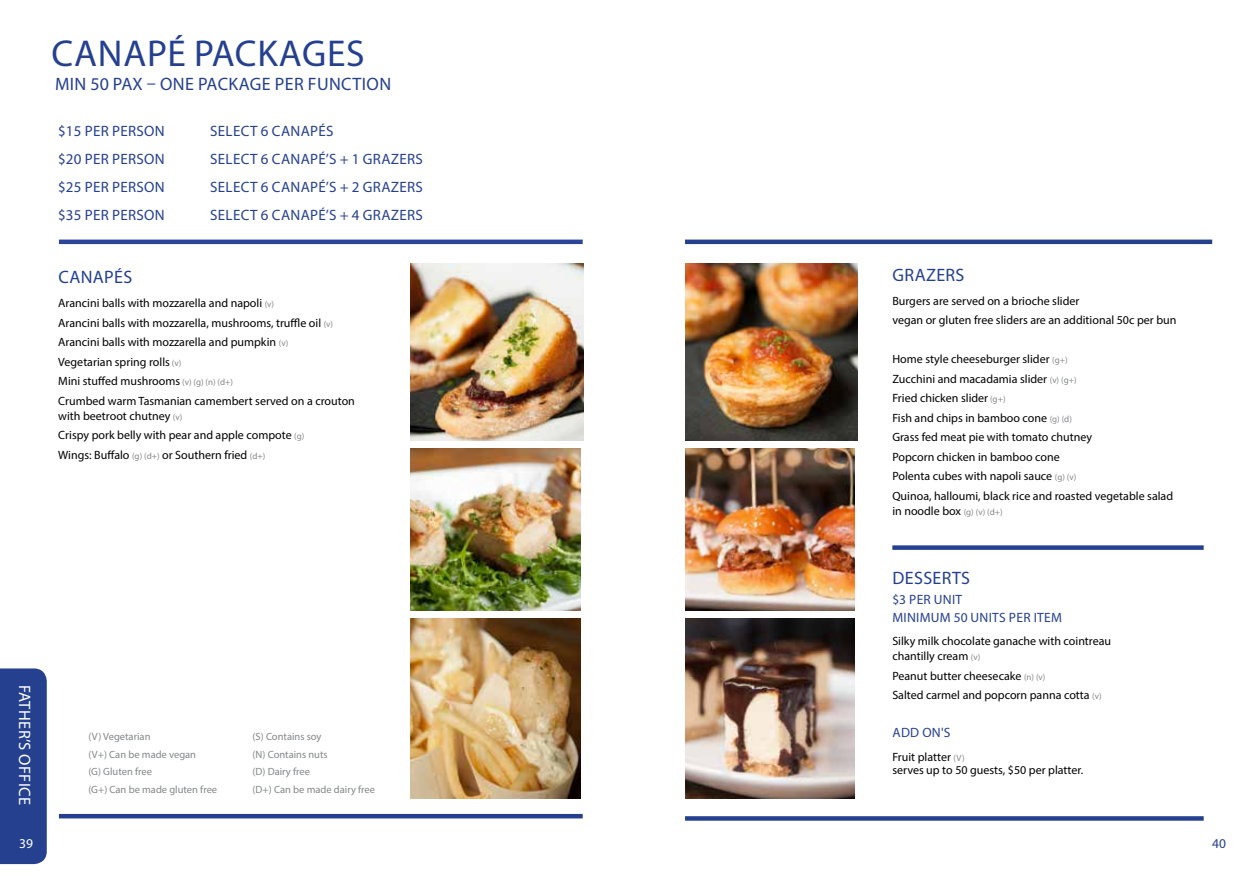
<style>
.page{position:relative;width:1259px;height:893px;background:#fff}
.page>*{position:absolute;margin:0;border:0;box-sizing:border-box;transform-origin:0 0}
.t1{font:37.5px "Myriad Pro";letter-spacing:.02em;color:#25408f}
.t2{font:18px "Myriad Pro";letter-spacing:.02em;color:#25408f}
.t3{font:16.5px "Myriad Pro";letter-spacing:.02em;color:#fff}
.t4{font:15px/28.2px "Myriad Pro";letter-spacing:.02em;color:#25408f;text-align:justify}
.t5{font:13.5px/18px "Myriad Pro";letter-spacing:.02em;color:#25408f}
.t6{font:13.5px "Myriad Pro";color:#fff}
.t7{font:12px/19.5px "Myriad Pro";color:#000}
.t8{font:10.5px/17.7px "Myriad Pro";color:#848688}
.s1{font-size:9px;color:#848688}
</style>
<div class="page">
<div style="left:0;top:668px;width:47px;height:196px;background:#25408f"></div>
<img style="left:410px;top:449px;width:170px;height:161px">
<img style="left:685px;top:449px;width:170px;height:161px">
<hr style="left:59px;top:240px;width:524px;height:4px;background:#2d449c">
<hr style="left:59px;top:814px;width:524px;height:4px;background:#25408f">
<img style="left:410px;top:263px;width:173px;height:177px">
<img style="left:685px;top:263px;width:173px;height:177px">
<div style="left:892px;top:545px;width:311px;height:5px;background:#25408f"></div>
<div style="left:685px;top:816px;width:518px;height:5px;background:#25408f"></div>
<hr style="left:685px;top:240px;width:527px;height:4px;background:#25408f">
<img style="left:410px;top:618px;width:170px;height:181px">
<img style="left:685px;top:618px;width:170px;height:181px">
<h1 class="t1" style="left:52px;top:30px;width:315px">CANAPÉ PACKAGES</h1>
<h2 class="t2" style="left:55px;top:73px;width:337px">MIN 50 PAX – ONE PACKAGE PER FUNCTION</h2>
<p class="t4" style="left:58px;top:116px;width:108px">$15 PER PERSON $20 PER PERSON $25 PER PERSON $35 PER PERSON</p>
<p class="t4" style="left:210px;top:116px;width:214px;text-align:left">SELECT 6 CANAPÉS<br>SELECT 6 CANAPÉ’S + 1 GRAZERS<br>SELECT 6 CANAPÉ’S + 2 GRAZERS<br>SELECT 6 CANAPÉ’S + 4 GRAZERS</p>
<h2 class="t2" style="left:58px;top:266px;width:75px">CANAPÉS</h2>
<p class="t7" style="left:58px;top:293px;width:298px">Arancini balls with mozzarella and napoli <span class="s1">(v)<br></span>Arancini balls with mozzarella, mushrooms, truffle oil <span class="s1">(v)<br></span>Arancini balls with mozzarella and pumpkin <span class="s1">(v)<br></span>Vegetarian spring rolls <span class="s1">(v)<br></span>Mini stuffed mushrooms <span class="s1">(v) (g) (n) (d+)<br></span>Crumbed warm Tasmanian camembert served on a crouton</p>
<p class="t7" style="left:58px;top:406px;width:248px">with beetroot chutney <span class="s1">(v)<br></span>Crispy pork belly with pear and apple compote <span class="s1">(g)<br></span>Wings: Buffalo <span class="s1">(g) (d+)</span> or Southern fried <span class="s1">(d+)</span></p>
<h2 class="t2" style="left:892px;top:264px;width:73px">GRAZERS</h2>
<p class="t7" style="left:892px;top:291px;width:286px">Burgers are served on a brioche slider<br>vegan or gluten free sliders are an additional 50c per bun</p>
<p class="t7" style="left:892px;top:349px;width:282px">Home style cheeseburger slider <span class="s1">(g+)<br></span>Zucchini and macadamia slider <span class="s1">(v) (g+)<br></span>Fried chicken slider <span class="s1">(g+)<br></span>Fish and chips in bamboo cone <span class="s1">(g) (d)<br></span>Grass fed meat pie with tomato chutney<br>Popcorn chicken in bamboo cone<br>Polenta cubes with napoli sauce <span class="s1">(g) (v)<br></span>Quinoa, halloumi, black rice and roasted vegetable salad</p>
<p class="t7" style="left:892px;top:501px;width:112px">in noodle box <span class="s1">(g) (v) (d+)</span></p>
<h2 class="t2" style="left:892px;top:567px;width:79px">DESSERTS</h2>
<p class="t5" style="left:892px;top:590px;width:171px">$3 PER UNIT<br>MINIMUM 50 UNITS PER ITEM</p>
<p class="t7" style="left:892px;top:634px;width:220px;line-height:15px">Silky milk chocolate ganache with cointreau chantilly cream <span class="s1">(v)</span></p>
<p class="t7" style="left:892px;top:666px;width:211px">Peanut butter cheesecake <span class="s1">(n) (v)<br></span>Salted carmel and popcorn panna cotta <span class="s1">(v)</span></p>
<p class="t5" style="left:892px;top:723px;width:59px">ADD ON'S</p>
<p class="t7" style="left:892px;top:750px;width:192px;line-height:13.5px">Fruit platter <span class="s1">(V)<br></span>serves up to 50 guests, $50 per platter.</p>
<h3 class="t3" style="left:35px;top:685px;width:121px;rotate:90deg">FATHER’S OFFICE</h3>
<p class="t6" style="left:19px;top:835px;width:15px">39</p>
<p class="t5" style="left:1212px;top:835px;width:15px">40</p>
<p class="t8" style="left:88px;top:727px;width:130px">(V) Vegetarian<br>(V+) Can be made vegan<br>(G) Gluten free<br>(G+) Can be made gluten free</p>
<p class="t8" style="left:253px;top:727px;width:124px">(S) Contains soy<br>(N) Contains nuts<br>(D) Dairy free<br>(D+) Can be made dairy free</p>
</div>
